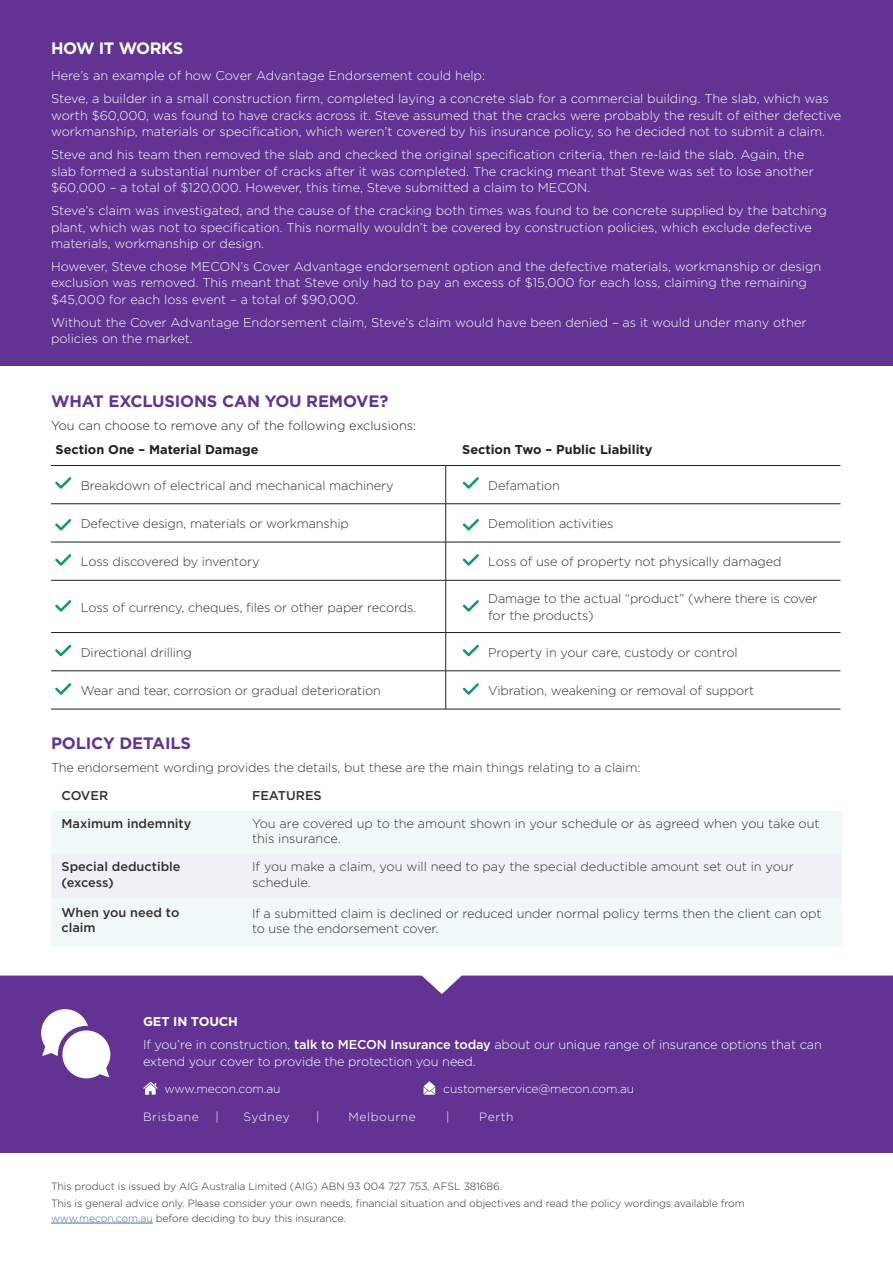
<style>
.page{position:relative;width:893px;height:1263px;background:#fff}
.page>*{position:absolute;margin:0;border:0;box-sizing:border-box;transform-origin:0 0}
.Header_1{font:700 16.5px "Gotham";letter-spacing:-.01em;color:#623393}
.Header_1-2{font:700 16.5px "Gotham";letter-spacing:-.025em;color:#fff}
.body_text{font:300 12.75px/16.5px "Gotham";color:#fff}
.Table_Body{font:300 12.75px/16.5px "Gotham";letter-spacing:-.01em;color:#312f30}
.Body_Bold_Table{font:300 12.75px/15.3px "Gotham";color:#312f30}
.body_text-2{font:300 12.75px "Gotham";letter-spacing:-.01em;color:#312f30}
.Body_Bold_Table-2{font:500 12.75px/15.3px "Gotham";color:#312f30}
.body_text-3{font:700 12.75px "Gotham";color:#231f20}
.body_text-4{font:300 12.75px "Gotham";color:#231f20}
.body_text-5{font:700 12.75px "Gotham";letter-spacing:-.01em;color:#fff}
.body_text-6{font:300 12px "Gotham";letter-spacing:-.01em;color:#fff}
.body_text-7{font:300 12px "Gotham";letter-spacing:.05em;color:#fff}
.body_text-8{font:300 10.5px/15px "Gotham";letter-spacing:-.01em;color:#312f30}
.s1{font-weight:500}
.s2{color:#436da8}
</style>
<div class="page">
<hr style="left:51px;top:465px;width:395px;height:1px;background:#231f20">
<hr style="left:446px;top:465px;width:394px;height:1px;background:#231f20">
<hr style="left:445px;top:466px;width:1px;height:38px;background:#231f20">
<hr style="left:51px;top:503px;width:395px;height:1px;background:#231f20">
<hr style="left:446px;top:503px;width:394px;height:1px;background:#231f20">
<hr style="left:445px;top:504px;width:1px;height:38px;background:#231f20">
<hr style="left:51px;top:542px;width:395px;height:1px;background:#231f20">
<hr style="left:446px;top:542px;width:394px;height:1px;background:#231f20">
<hr style="left:445px;top:542px;width:1px;height:38px;background:#231f20">
<hr style="left:51px;top:580px;width:395px;height:1px;background:#231f20">
<hr style="left:446px;top:580px;width:394px;height:1px;background:#231f20">
<hr style="left:445px;top:580px;width:1px;height:52px;background:#231f20">
<hr style="left:51px;top:632px;width:395px;height:1px;background:#231f20">
<hr style="left:446px;top:632px;width:394px;height:1px;background:#231f20">
<hr style="left:445px;top:633px;width:1px;height:38px;background:#231f20">
<hr style="left:51px;top:670px;width:395px;height:1px;background:#231f20">
<hr style="left:446px;top:670px;width:394px;height:1px;background:#231f20">
<hr style="left:445px;top:671px;width:1px;height:38px;background:#231f20">
<hr style="left:51px;top:709px;width:395px;height:1px;background:#231f20">
<hr style="left:446px;top:709px;width:394px;height:1px;background:#231f20">
<div style="left:0;top:0;width:893px;height:366px;background:#623393"></div>
<div style="left:0;top:975px;width:893px;height:178px;background:#623393"></div>
<svg style="left:55px;top:477px;width:16px;height:12px"></svg>
<svg style="left:463px;top:477px;width:16px;height:12px"></svg>
<svg style="left:55px;top:519px;width:16px;height:11px"></svg>
<svg style="left:463px;top:519px;width:16px;height:11px"></svg>
<svg style="left:55px;top:554px;width:16px;height:12px"></svg>
<svg style="left:463px;top:554px;width:16px;height:12px"></svg>
<svg style="left:55px;top:600px;width:16px;height:12px"></svg>
<svg style="left:463px;top:600px;width:16px;height:12px"></svg>
<svg style="left:55px;top:645px;width:16px;height:11px"></svg>
<svg style="left:463px;top:645px;width:16px;height:11px"></svg>
<svg style="left:55px;top:683px;width:16px;height:12px"></svg>
<svg style="left:463px;top:683px;width:16px;height:12px"></svg>
<hr style="left:51px;top:1223px;width:102px;height:1px;background:#436da8">
<svg style="left:41px;top:1009px;width:69px;height:69px"></svg>
<svg style="left:423px;top:1081px;width:12px;height:14px"></svg>
<svg style="left:143px;top:1081px;width:15px;height:14px"></svg>
<div style="left:51px;top:853px;width:791px;height:45px;background:#f2f0f7"></div>
<div style="left:51px;top:811px;width:791px;height:42px;background:#f0f9f7"></div>
<div style="left:51px;top:898px;width:791px;height:49px;background:#f0f9f7"></div>
<p class="Header_1-2" style="left:51px;top:37px;width:134px">HOW IT WORKS</p>
<p class="body_text" style="left:51px;top:67px;width:436px">Here’s an example of how Cover Advantage Endorsement could help:</p>
<p class="body_text" style="left:51px;top:90px;width:792px">Steve, a builder in a small construction firm, completed laying a concrete slab for a commercial building. The slab, which was worth $60,000, was found to have cracks across it. Steve assumed that the cracks were probably the result of either defective workmanship, materials or specification, which weren’t covered by his insurance policy, so he decided not to submit a claim.</p>
<p class="body_text" style="left:51px;top:146px;width:764px">Steve and his team then removed the slab and checked the original specification criteria, then re-laid the slab. Again, the slab formed a substantial number of cracks after it was completed. The cracking meant that Steve was set to lose another $60,000 – a total of $120,000. However, this time, Steve submitted a claim to MECON.</p>
<p class="body_text" style="left:51px;top:202px;width:777px">Steve’s claim was investigated, and the cause of the cracking both times was found to be concrete supplied by the batching plant, which was not to specification. This normally wouldn’t be covered by construction policies, which exclude defective materials, workmanship or design.</p>
<p class="body_text" style="left:51px;top:258px;width:772px">However, Steve chose MECON’s Cover Advantage endorsement option and the defective materials, workmanship or design exclusion was removed. This meant that Steve only had to pay an excess of $15,000 for each loss, claiming the remaining $45,000 for each loss event – a total of $90,000.</p>
<p class="body_text" style="left:51px;top:314px;width:757px">Without the Cover Advantage Endorsement claim, Steve’s claim would have been denied – as it would under many other policies on the market.</p>
<p class="Header_1" style="left:51px;top:391px;width:339px">WHAT EXCLUSIONS CAN YOU REMOVE?</p>
<p class="body_text-4" style="left:51px;top:417px;width:367px">You can choose to remove any of the following exclusions:</p>
<p class="body_text-3" style="left:56px;top:441px;width:205px">Section One – Material Damage</p>
<p class="body_text-3" style="left:462px;top:441px;width:192px">Section Two – Public Liability</p>
<p class="Table_Body" style="left:81px;top:477px;width:314px">Breakdown of electrical and mechanical machinery</p>
<p class="Table_Body" style="left:488px;top:477px;width:73px">Defamation</p>
<p class="Table_Body" style="left:81px;top:515px;width:270px">Defective design, materials or workmanship</p>
<p class="Table_Body" style="left:488px;top:515px;width:127px">Demolition activities</p>
<p class="Table_Body" style="left:81px;top:553px;width:180px">Loss discovered by inventory</p>
<p class="Table_Body" style="left:488px;top:553px;width:295px">Loss of use of property not physically damaged</p>
<p class="Table_Body" style="left:81px;top:598px;width:337px">Loss of currency, cheques, files or other paper records.</p>
<p class="Table_Body" style="left:488px;top:590px;width:331px">Damage to the actual “product” (where there is cover for the products)</p>
<p class="Table_Body" style="left:81px;top:644px;width:113px">Directional drilling</p>
<p class="Table_Body" style="left:488px;top:644px;width:251px">Property in your care, custody or control</p>
<p class="Table_Body" style="left:81px;top:682px;width:302px">Wear and tear, corrosion or gradual deterioration</p>
<p class="Table_Body" style="left:488px;top:682px;width:268px">Vibration, weakening or removal of support</p>
<p class="Header_1" style="left:51px;top:733px;width:141px">POLICY DETAILS</p>
<p class="body_text-2" style="left:51px;top:760px;width:591px">The endorsement wording provides the details, but these are the main things relating to a claim:</p>
<p class="Body_Bold_Table-2" style="left:62px;top:787px;width:48px">COVER</p>
<p class="Body_Bold_Table-2" style="left:62px;top:815px;width:131px">Maximum indemnity</p>
<p class="Body_Bold_Table-2" style="left:62px;top:859px;width:121px">Special deductible (excess)</p>
<p class="Body_Bold_Table-2" style="left:62px;top:905px;width:119px">When you need to claim</p>
<p class="Body_Bold_Table-2" style="left:252px;top:787px;width:71px">FEATURES</p>
<p class="Body_Bold_Table" style="left:252px;top:815px;width:569px">You are covered up to the amount shown in your schedule or as agreed when you take out this insurance.</p>
<p class="Body_Bold_Table" style="left:252px;top:859px;width:543px">If you make a claim, you will need to pay the special deductible amount set out in your schedule.</p>
<p class="Body_Bold_Table" style="left:252px;top:905px;width:571px">If a submitted claim is declined or reduced under normal policy terms then the client can opt to use the endorsement cover.</p>
<p class="body_text-5" style="left:143px;top:1013px;width:96px">GET IN TOUCH</p>
<p class="body_text" style="left:143px;top:1036px;width:680px">If you’re in construction, <span class="s1">talk to MECON Insurance today</span> about our unique range of insurance options that can extend your cover to provide the protection you need.</p>
<p class="body_text-6" style="left:443px;top:1081px;width:192px">customerservice@mecon.com.au</p>
<p class="body_text-6" style="left:164px;top:1081px;width:118px">www.mecon.com.au</p>
<p class="body_text-7" style="left:143px;top:1109px;width:57px">Brisbane</p>
<p class="body_text-6" style="left:215px;top:1109px;width:5px">|</p>
<p class="body_text-6" style="left:243px;top:1109px;width:48px">Sydney</p>
<p class="body_text-6" style="left:316px;top:1109px;width:5px">|</p>
<p class="body_text-7" style="left:348px;top:1109px;width:69px">Melbourne</p>
<p class="body_text-6" style="left:446px;top:1109px;width:5px">|</p>
<p class="body_text-6" style="left:479px;top:1109px;width:36px">Perth</p>
<p class="body_text-8" style="left:51px;top:1178px;width:453px">This product is issued by AIG Australia Limited (AIG) ABN 93 004 727 753, AFSL 381686.</p>
<p class="body_text-8" style="left:51px;top:1195px;width:695px">This is general advice only. Please consider your own needs, financial situation and objectives and read the policy wordings available from <span class="s2">www.mecon.com.au</span> before deciding to buy this insurance.</p>
</div>
